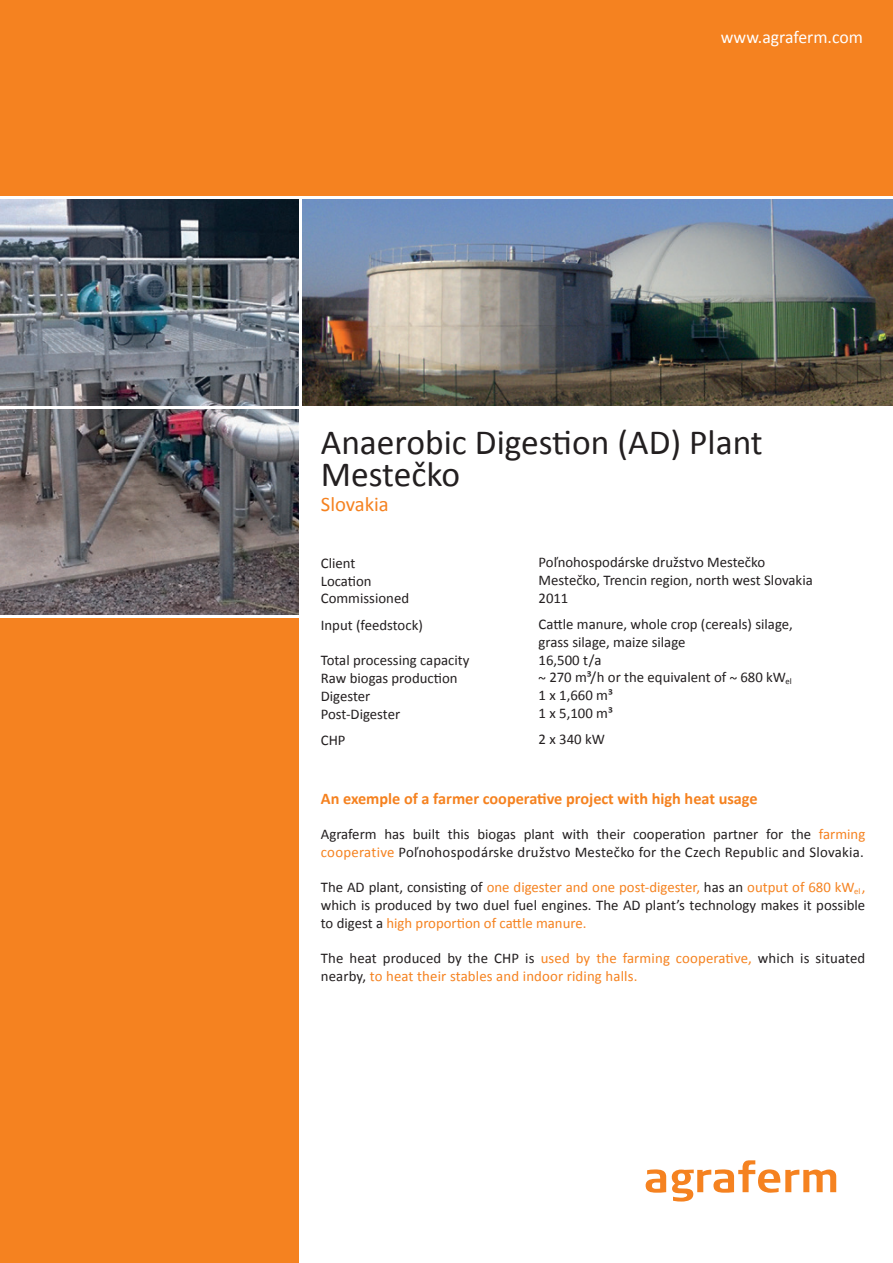
<style>
.page{position:relative;width:893px;height:1263px;background:#fff}
.page>*{position:absolute;margin:0;border:0;box-sizing:border-box;transform-origin:0 0}
.t1{font:35.4px/32.5px "Calibri";color:#231f20}
.t2{font:20.7px "Calibri";color:#f58220}
.t3{font:17.7px "Calibri";color:#fff}
.t4{font:700 16.2px "Calibri";color:#f58220}
.t5{font:14.85px/17.7px "Calibri";color:#231f20}
.t6{font:14.85px/17.7px "Calibri";letter-spacing:.01em;color:#f58220}
.s1{color:#f58220}
.s2{color:#231f20}
</style>
<div class="page">
<div style="left:0;top:407px;width:300px;height:856px;background:#f58220"></div>
<img style="left:0;top:199px;width:300px;height:417px">
<img style="left:302px;top:199px;width:591px;height:207px">
<div style="left:0;top:0;width:893px;height:197px;background:#f58220"></div>
<hr style="left:0;top:406px;width:893px;height:2px;background:#fff">
<svg style="left:646px;top:1169px;width:20px;height:24px"></svg>
<svg style="left:672px;top:1160px;width:164px;height:41px"></svg>
<hr style="left:0;top:616px;width:300px;height:2px;background:#fff">
<p class="t3" style="left:721px;top:25px;width:144px">www.agraferm.com</p>
<h1 class="t1" style="left:321px;top:426px;width:443px">Anaerobic Digestion (AD) Plant<br>Mestečko</h1>
<h2 class="t2" style="left:321px;top:491px;width:70px">Slovakia</h2>
<p class="t5" style="left:321px;top:554px;width:90px">Client<br>Location<br>Commissioned</p>
<p class="t5" style="left:321px;top:616px;width:104px">Input (feedstock)</p>
<p class="t5" style="left:321px;top:652px;width:150px">Total processing capacity<br>Raw biogas production<br>Digester<br>Post-Digester</p>
<p class="t5" style="left:321px;top:731px;width:26px">CHP</p>
<p class="t5" style="left:539px;top:553px;width:276px">Poľnohospodárske družstvo Mestečko<br>Mestečko, Trencin region, north west Slovakia<br>2011</p>
<p class="t5" style="left:539px;top:615px;width:256px">Cattle manure, whole crop (cereals) silage, grass silage, maize silage<br>16,500 t/a<br>~ 270 m³/h or the equivalent of ~ 680 kW<sub>el<br></sub>1 x 1,660 m³<br>1 x 5,100 m³</p>
<p class="t5" style="left:539px;top:731px;width:68px">2 x 340 kW</p>
<p class="t4" style="left:321px;top:788px;width:438px">An exemple of a farmer cooperative project with high heat usage</p>
<p class="t5" style="left:321px;top:825px;width:546px">Agraferm has built this biogas plant with their cooperation partner for the <span class="s1">farming cooperative</span> Poľnohospodárske družstvo Mestečko for the Czech Republic and Slovakia.</p>
<p class="t5" style="left:321px;top:879px;width:546px;text-align:justify">The AD plant, consisting of <span class="s1">one digester and one post-digester,</span> has an <span class="s1">output of 680 kW</span><sub>el</sub><span class="s1">, </span>which is produced by two duel fuel engines. The AD plant’s technology makes it possible to digest a <span class="s1">high proportion of cattle manure.</span></p>
<p class="t6" style="left:321px;top:949px;width:546px"><span class="s2">The heat produced by the CHP is</span> used by the farming cooperative, <span class="s2">which is situated nearby,</span> to heat their stables and indoor riding halls.</p>
</div>
